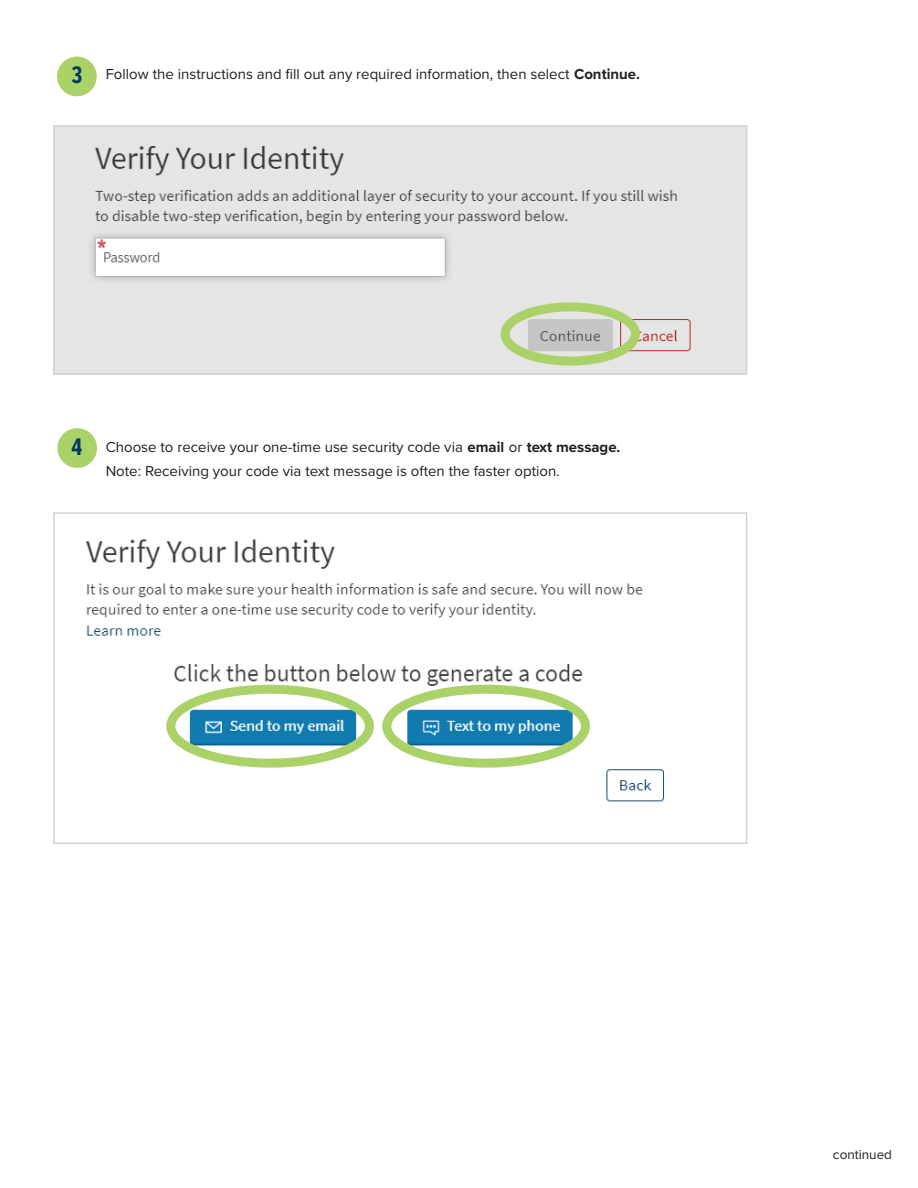
<style>
.page{position:relative;width:918px;height:1188px;background:#fff}
.page>*{position:absolute;margin:0;border:0;box-sizing:border-box;transform-origin:0 0}
.t1{font:700 24.9px "Proxima Nova Ex Cn";color:#00395f}
.t2{font:15px/24px "Proxima Nova";color:#231f20}
.t3{font:13.5px "Proxima Nova";color:#231f20}
.s1{font-weight:700}
</style>
<div class="page">
<div style="left:57px;top:428px;width:40px;height:40px;background:#abd268;border-radius:50%"></div>
<div style="left:57px;top:57px;width:40px;height:39px;background:#abd268;border-radius:50%"></div>
<img style="left:56px;top:128px;width:688px;height:244px">
<div style="left:53px;top:125px;width:694px;height:250px;border:2px solid #d1d2d4"></div>
<img style="left:85px;top:539px;width:579px;height:263px">
<div style="left:53px;top:512px;width:694px;height:332px;border:2px solid #d1d2d4"></div>
<div style="left:501px;top:302px;width:139px;height:64px;border:9px solid #abd268;border-radius:50%"></div>
<div style="left:382px;top:685px;width:208px;height:83px;border:9px solid #abd268;border-radius:50%"></div>
<div style="left:166px;top:685px;width:208px;height:83px;border:9px solid #abd268;border-radius:50%"></div>
<p class="t1" style="left:71px;top:57px;width:12px">3</p>
<p class="t2" style="left:106px;top:62px;width:536px">Follow the instructions and fill out any required information, then select <span class="s1">Continue.</span></p>
<p class="t1" style="left:72px;top:429px;width:12px">4</p>
<p class="t2" style="left:106px;top:434px;width:516px">Choose to receive your one-time use security code via <span class="s1">email</span> or <span class="s1">text message.<br></span>Note: Receiving your code via text message is often the faster option.</p>
<p class="t3" style="left:833px;top:1145px;width:61px">continued</p>
</div>
